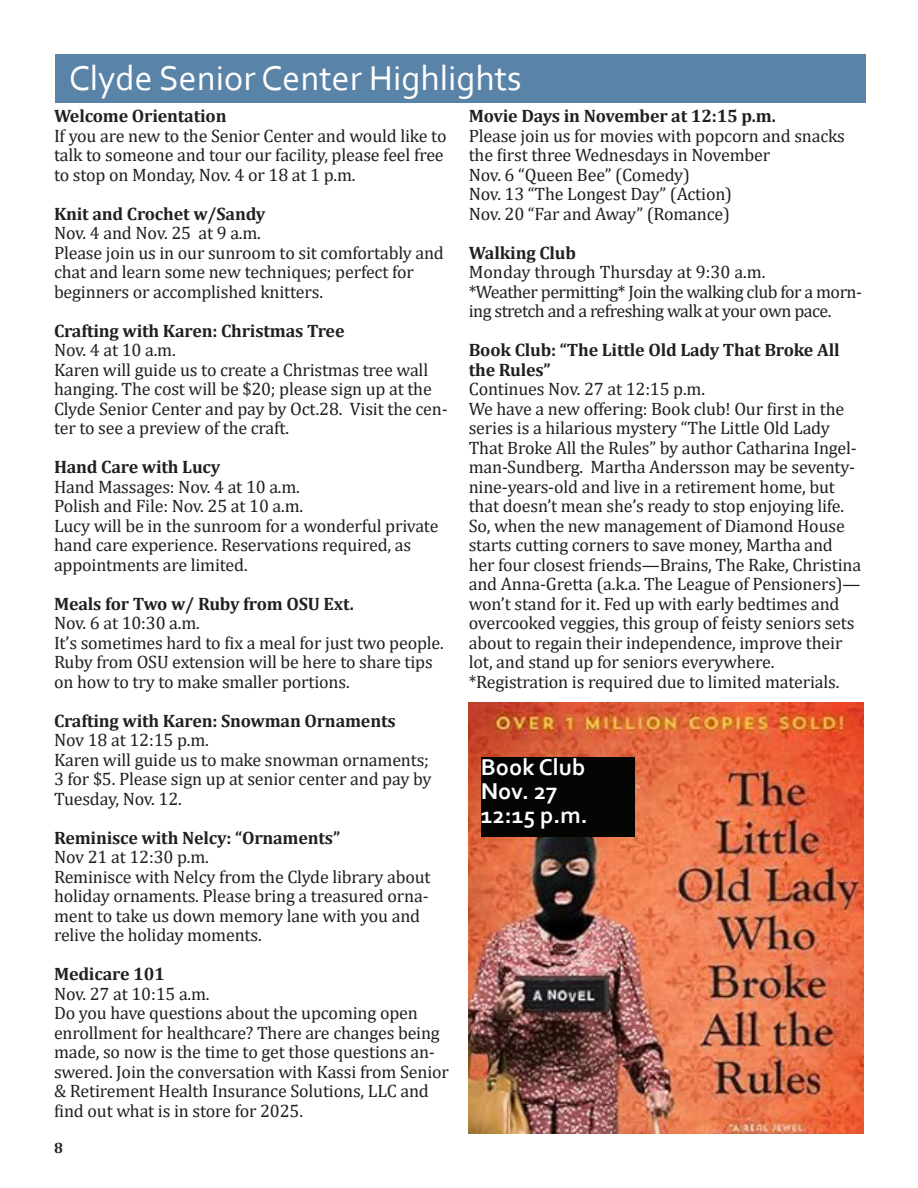
<style>
.page{position:relative;width:918px;height:1188px;background:#fff}
.page>*{position:absolute;margin:0;border:0;box-sizing:border-box;transform-origin:0 0}
.t1{font:36px "Corbel";color:#fff}
.t2{font:700 24px "Corbel";color:#fff}
.t3{font:18px/19.5px "Cambria";letter-spacing:-.01em;color:#231f20}
.t4{font:700 18px/19.5px "Cambria";letter-spacing:-.01em;color:#231f20}
.t5{font:18px/19.5px "Cambria";letter-spacing:-.03em;color:#231f20}
.t6{font:700 15px "Cambria";color:#231f20}
.s1{font-weight:400}
.s2{font-weight:700}
</style>
<div class="page">
<div style="left:55px;top:54px;width:811px;height:48px;background:#5a83a8"></div>
<img style="left:468px;top:702px;width:396px;height:432px">
<div style="left:481px;top:757px;width:153px;height:80px;background:#040503"></div>
<p class="t1" style="left:69px;top:55px;width:454px">Clyde Senior Center Highlights</p>
<p class="t4" style="left:54px;top:106px;width:174px">Welcome Orientation</p>
<p class="t3" style="left:54px;top:126px;width:394px">If you are new to the Senior Center and would like to talk to someone and tour our facility, please feel free to stop on Monday, Nov. 4 or 18 at 1 p.m.</p>
<p class="t4" style="left:54px;top:203px;width:213px">Knit and Crochet w/Sandy<br><span class="s1">Nov. 4 and Nov. 25 at 9 a.m.</span></p>
<p class="t3" style="left:54px;top:243px;width:391px">Please join us in our sunroom to sit comfortably and chat and learn some new techniques; perfect for beginners or accomplished knitters.</p>
<p class="t3" style="left:54px;top:321px;width:395px"><span class="s2">Crafting with Karen: Christmas Tree<br></span>Nov. 4 at 10 a.m.<br>Karen will guide us to create a Christmas tree wall hanging. The cost will be $20; please sign up at the Clyde Senior Center and pay by Oct.28. Visit the cen&shy;ter to see a preview of the craft.</p>
<p class="t4" style="left:54px;top:457px;width:168px">Hand Care with Lucy</p>
<p class="t3" style="left:54px;top:477px;width:247px">Hand Massages: Nov. 4 at 10 a.m.</p>
<p class="t3" style="left:54px;top:497px;width:251px">Polish and File: Nov. 25 at 10 a.m.</p>
<p class="t3" style="left:54px;top:516px;width:386px">Lucy will be in the sunroom for a wonderful private hand care experience. Reservations required, as appointments are limited.</p>
<p class="t4" style="left:54px;top:593px;width:301px">Meals for Two w/ Ruby from OSU Ext.</p>
<p class="t3" style="left:54px;top:614px;width:147px">Nov. 6 at 10:30 a.m.</p>
<p class="t3" style="left:54px;top:633px;width:391px">It’s sometimes hard to fix a meal for just two people.<br>Ruby from OSU extension will be here to share tips on how to try to make smaller portions.</p>
<p class="t4" style="left:54px;top:710px;width:343px">Crafting with Karen: Snowman Ornaments<br><span class="s1">Nov 18 at 12:15 p.m.</span></p>
<p class="t3" style="left:54px;top:750px;width:379px">Karen will guide us to make snowman ornaments;<br>3 for $5. Please sign up at senior center and pay by<br>Tuesday, Nov. 12.</p>
<p class="t4" style="left:54px;top:827px;width:288px">Reminisce with Nelcy: “Ornaments”<br><span class="s1">Nov 21 at 12:30 p.m.</span></p>
<p class="t3" style="left:54px;top:867px;width:378px">Reminisce with Nelcy from the Clyde library about holiday ornaments. Please bring a treasured orna&shy;ment to take us down memory lane with you and relive the holiday moments.</p>
<p class="t3" style="left:54px;top:965px;width:157px"><span class="s2">Medicare 101<br></span>Nov. 27 at 10:15 a.m.</p>
<p class="t3" style="left:54px;top:1004px;width:397px">Do you have questions about the upcoming open enrollment for healthcare? There are changes being made, so now is the time to get those questions an&shy;swered. Join the conversation with Kassi from Senior &amp; Retirement Health Insurance Solutions, LLC and find out what is in store for 2025.</p>
<p class="t6" style="left:54px;top:1138px;width:10px">8</p>
<p class="t4" style="left:469px;top:106px;width:309px">Movie Days in November at 12:15 p.m.</p>
<p class="t3" style="left:469px;top:126px;width:378px">Please join us for movies with popcorn and snacks the first three Wednesdays in November</p>
<p class="t3" style="left:469px;top:165px;width:223px">Nov. 6 “Queen Bee” (Comedy)</p>
<p class="t3" style="left:469px;top:185px;width:265px">Nov. 13 “The Longest Day” (Action)</p>
<p class="t3" style="left:469px;top:204px;width:263px">Nov. 20 “Far and Away” (Romance)</p>
<p class="t3" style="left:469px;top:243px;width:298px"><span class="s2">Walking Club<br></span>Monday through Thursday at 9:30 a.m.</p>
<p class="t5" style="left:469px;top:282px;width:395px">*Weather permitting* Join the walking club for a morn&shy;ing stretch and a refreshing walk at your own pace.</p>
<p class="t4" style="left:469px;top:340px;width:372px">Book Club: “The Little Old Lady That Broke All the Rules”</p>
<p class="t3" style="left:469px;top:380px;width:238px">Continues Nov. 27 at 12:15 p.m.</p>
<p class="t3" style="left:469px;top:399px;width:394px">We have a new offering: Book club! Our first in the series is a hilarious mystery “The Little Old Lady That Broke All the Rules” by author Catharina Ingel&shy;man-Sundberg. Martha Andersson may be seventy&shy;nine-years-old and live in a retirement home, but that doesn’t mean she’s ready to stop enjoying life.<br>So, when the new management of Diamond House starts cutting corners to save money, Martha and her four closest friends—Brains, The Rake, Christina and Anna-Gretta (a.k.a. The League of Pensioners)— won’t stand for it. Fed up with early bedtimes and overcooked veggies, this group of feisty seniors sets about to regain their independence, improve their lot, and stand up for seniors everywhere.</p>
<p class="t3" style="left:469px;top:672px;width:372px">*Registration is required due to limited materials.</p>
<p class="t2" style="left:481px;top:752px;width:106px">Book Club</p>
<p class="t2" style="left:481px;top:776px;width:78px">Nov. 27</p>
<p class="t2" style="left:481px;top:800px;width:109px">12:15 p.m.</p>
</div>
